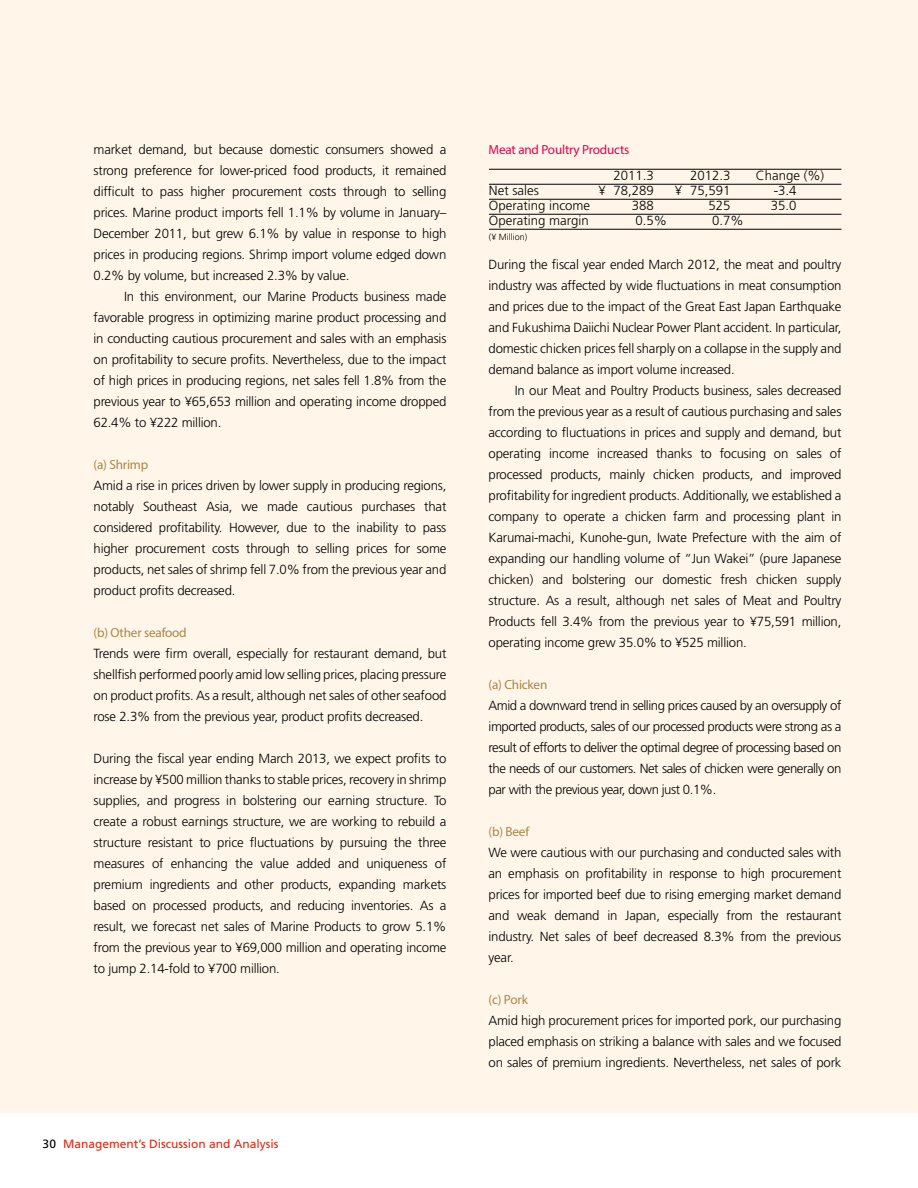
<style>
.page{position:relative;width:918px;height:1188px;background:#fff}
.page>*{position:absolute;margin:0;border:0;box-sizing:border-box;transform-origin:0 0}
.t1{font:300 13.2px/21px "Frutiger";letter-spacing:-.015em;color:#000;text-align:justify}
.t2{font:13.2px "Myriad Pro";letter-spacing:-.015em;color:#aa8546}
.t3{font:13.2px "Myriad Pro";letter-spacing:-.015em;color:#e5004f}
.t4{font:12px "Frutiger";color:#e72510}
.t5{font:300 9px "Frutiger";color:#000}
.s1{color:#000}
</style>
<div class="page">
<div style="left:0;top:0;width:918px;height:1113px;background:#fff6e9"></div>
<hr style="left:489px;top:169px;width:352px;height:1px;background:#000">
<hr style="left:489px;top:184px;width:352px;height:1px;background:#000">
<hr style="left:489px;top:199px;width:352px;height:1px;background:#000">
<hr style="left:489px;top:214px;width:352px;height:1px;background:#000">
<hr style="left:489px;top:229px;width:352px;height:1px;background:#000">
<p class="t1" style="left:94px;top:139px;width:354px">market demand, but because domestic consumers showed a strong preference for lower-priced food products, it remained difficult to pass higher procurement costs through to selling prices. Marine product imports fell 1.1% by volume in January– December 2011, but grew 6.1% by value in response to high prices in producing regions. Shrimp import volume edged down 0.2% by volume, but increased 2.3% by value.</p>
<p class="t1" style="left:94px;top:286px;width:354px;text-indent:31px">In this environment, our Marine Products business made favorable progress in optimizing marine product processing and in conducting cautious procurement and sales with an emphasis on profitability to secure profits. Nevertheless, due to the impact of high prices in producing regions, net sales fell 1.8% from the previous year to ¥65,653 million and operating income dropped 62.4% to ¥222 million.</p>
<p class="t2" style="left:94px;top:457px;width:56px">(a) Shrimp</p>
<p class="t1" style="left:94px;top:475px;width:354px">Amid a rise in prices driven by lower supply in producing regions, notably Southeast Asia, we made cautious purchases that considered profitability. However, due to the inability to pass higher procurement costs through to selling prices for some products, net sales of shrimp fell 7.0% from the previous year and product profits decreased.</p>
<p class="t2" style="left:94px;top:625px;width:95px">(b) Other seafood</p>
<p class="t1" style="left:94px;top:643px;width:354px">Trends were firm overall, especially for restaurant demand, but shellfish performed poorly amid low selling prices, placing pressure on product profits. As a result, although net sales of other seafood rose 2.3% from the previous year, product profits decreased.</p>
<p class="t1" style="left:94px;top:748px;width:354px">During the fiscal year ending March 2013, we expect profits to increase by ¥500 million thanks to stable prices, recovery in shrimp supplies, and progress in bolstering our earning structure. To create a robust earnings structure, we are working to rebuild a structure resistant to price fluctuations by pursuing the three measures of enhancing the value added and uniqueness of premium ingredients and other products, expanding markets based on processed products, and reducing inventories. As a result, we forecast net sales of Marine Products to grow 5.1% from the previous year to ¥69,000 million and operating income to jump 2.14-fold to ¥700 million.</p>
<p class="t4" style="left:43px;top:1136px;width:237px"><span class="s1">30</span> Management’s Discussion and Analysis</p>
<p class="t3" style="left:489px;top:141px;width:142px">Meat and Poultry Products</p>
<p class="t1" style="left:613px;top:165px;width:42px">2011.3</p>
<p class="t1" style="left:690px;top:165px;width:42px">2012.3</p>
<p class="t1" style="left:756px;top:165px;width:70px">Change (%)</p>
<p class="t1" style="left:489px;top:180px;width:51px">Net sales</p>
<p class="t1" style="left:598px;top:180px;width:57px">¥ 78,289</p>
<p class="t1" style="left:675px;top:180px;width:57px">¥ 75,591</p>
<p class="t1" style="left:774px;top:180px;width:24px">-3.4</p>
<p class="t1" style="left:489px;top:195px;width:103px">Operating income</p>
<p class="t1" style="left:632px;top:195px;width:24px">388</p>
<p class="t1" style="left:708px;top:195px;width:24px">525</p>
<p class="t1" style="left:771px;top:195px;width:27px">35.0</p>
<p class="t1" style="left:489px;top:210px;width:101px">Operating margin</p>
<p class="t1" style="left:636px;top:210px;width:33px">0.5%</p>
<p class="t1" style="left:712px;top:210px;width:33px">0.7%</p>
<p class="t5" style="left:489px;top:232px;width:40px">(¥ Million)</p>
<p class="t1" style="left:489px;top:254px;width:354px">During the fiscal year ended March 2012, the meat and poultry industry was affected by wide fluctuations in meat consumption and prices due to the impact of the Great East Japan Earthquake and Fukushima Daiichi Nuclear Power Plant accident. In particular, domestic chicken prices fell sharply on a collapse in the supply and demand balance as import volume increased.</p>
<p class="t1" style="left:489px;top:380px;width:354px;text-indent:26px">In our Meat and Poultry Products business, sales decreased from the previous year as a result of cautious purchasing and sales according to fluctuations in prices and supply and demand, but operating income increased thanks to focusing on sales of processed products, mainly chicken products, and improved profitability for ingredient products. Additionally, we established a company to operate a chicken farm and processing plant in Karumai-machi, Kunohe-gun, Iwate Prefecture with the aim of expanding our handling volume of “Jun Wakei” (pure Japanese chicken) and bolstering our domestic fresh chicken supply structure. As a result, although net sales of Meat and Poultry Products fell 3.4% from the previous year to ¥75,591 million, operating income grew 35.0% to ¥525 million.</p>
<p class="t2" style="left:489px;top:676px;width:60px">(a) Chicken</p>
<p class="t1" style="left:489px;top:695px;width:354px">Amid a downward trend in selling prices caused by an oversupply of imported products, sales of our processed products were strong as a result of efforts to deliver the optimal degree of processing based on the needs of our customers. Net sales of chicken were generally on par with the previous year, down just 0.1%.</p>
<p class="t2" style="left:489px;top:823px;width:42px">(b) Beef</p>
<p class="t1" style="left:489px;top:842px;width:354px">We were cautious with our purchasing and conducted sales with an emphasis on profitability in response to high procurement prices for imported beef due to rising emerging market demand and weak demand in Japan, especially from the restaurant industry. Net sales of beef decreased 8.3% from the previous year.</p>
<p class="t2" style="left:489px;top:991px;width:41px">(c) Pork</p>
<p class="t1" style="left:489px;top:1010px;width:354px">Amid high procurement prices for imported pork, our purchasing placed emphasis on striking a balance with sales and we focused on sales of premium ingredients. Nevertheless, net sales of pork</p>
</div>
